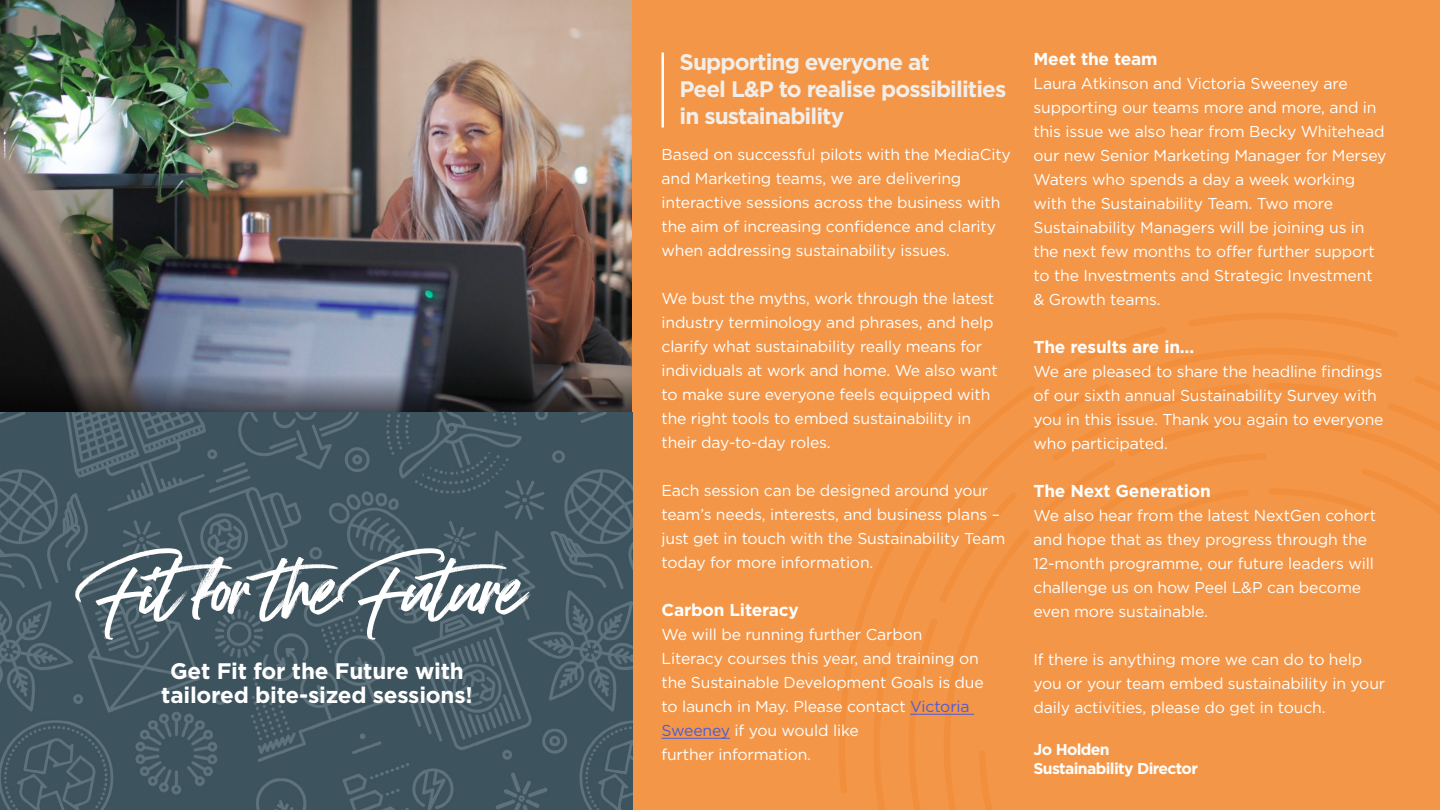
<style>
.page{position:relative;width:1440px;height:810px;background:#fff}
.page>*{position:absolute;margin:0;border:0;box-sizing:border-box;transform-origin:0 0}
.t1{font:102.75px "Stay Dreaming";letter-spacing:-.04em;color:#fff}
.t2{font:700 22.5px/27px "Gotham";letter-spacing:-.04em;color:#f2eeea}
.t3{font:700 22.5px/24px "Gotham";letter-spacing:-.01em;color:#fff;text-align:center}
.t4{font:700 17.25px "Gotham";letter-spacing:-.01em;color:#fff}
.t5{font:15.75px/24px "Gotham";letter-spacing:-.01em;color:#fff}
.t6{font:700 15.75px/19.5px "Gotham";letter-spacing:-.04em;color:#fff}
.s1{color:#4f5cd6}
</style>
<div class="page">
<img style="left:0;top:0;width:632px;height:810px">
<div style="left:632px;top:0;width:808px;height:810px;background:#f49648"></div>
<svg style="left:839px;top:576px;width:35px;height:217px"></svg>
<svg style="left:874px;top:313px;width:566px;height:497px"></svg>
<hr style="left:910px;top:714px;width:64px;height:1px;background:#4f5cd6">
<hr style="left:662px;top:738px;width:68px;height:1px;background:#4f5cd6">
<hr style="left:661px;top:52px;width:3px;height:76px;background:#fff">
<h1 class="t1" style="left:94px;top:528px;width:437px">Fitfor the Future</h1>
<h2 class="t3" style="left:161px;top:659px;width:313px">Get Fit for the Future with tailored bite-sized sessions!</h2>
<h2 class="t2" style="left:680px;top:49px;width:328px">Supporting everyone at<br>Peel L&amp;P to realise possibilities in sustainability</h2>
<p class="t5" style="left:662px;top:142px;width:351px">Based on successful pilots with the MediaCity and Marketing teams, we are delivering interactive sessions across the business with the aim of increasing confidence and clarity when addressing sustainability issues.</p>
<p class="t5" style="left:662px;top:286px;width:338px">We bust the myths, work through the latest industry terminology and phrases, and help clarify what sustainability really means for individuals at work and home. We also want to make sure everyone feels equipped with the right tools to embed sustainability in their day-to-day roles.</p>
<p class="t5" style="left:662px;top:478px;width:345px">Each session can be designed around your team’s needs, interests, and business plans – just get in touch with the Sustainability Team today for more information.</p>
<p class="t4" style="left:662px;top:599px;width:139px">Carbon Literacy</p>
<p class="t5" style="left:661px;top:622px;width:324px">We will be running further Carbon Literacy courses this year, and training on the Sustainable Development Goals is due to launch in May. Please contact <span class="s1">Victoria Sweeney</span> if you would like<br>further information.</p>
<p class="t4" style="left:1034px;top:48px;width:126px">Meet the team</p>
<p class="t5" style="left:1034px;top:71px;width:355px">Laura Atkinson and Victoria Sweeney are supporting our teams more and more, and in this issue we also hear from Becky Whitehead our new Senior Marketing Manager for Mersey Waters who spends a day a week working with the Sustainability Team. Two more Sustainability Managers will be joining us in the next few months to offer further support to the Investments and Strategic Investment &amp; Growth teams.</p>
<p class="t4" style="left:1034px;top:336px;width:162px">The results are in…</p>
<p class="t5" style="left:1034px;top:359px;width:352px">We are pleased to share the headline findings of our sixth annual Sustainability Survey with you in this issue. Thank you again to everyone who participated.</p>
<p class="t4" style="left:1034px;top:480px;width:179px">The Next Generation</p>
<p class="t5" style="left:1034px;top:503px;width:344px">We also hear from the latest NextGen cohort and hope that as they progress through the 12-month programme, our future leaders will challenge us on how Peel L&amp;P can become even more sustainable.</p>
<p class="t5" style="left:1034px;top:647px;width:353px">If there is anything more we can do to help you or your team embed sustainability in your daily activities, please do get in touch.</p>
<p class="t6" style="left:1034px;top:739px;width:166px">Jo Holden<br>Sustainability Director</p>
</div>
